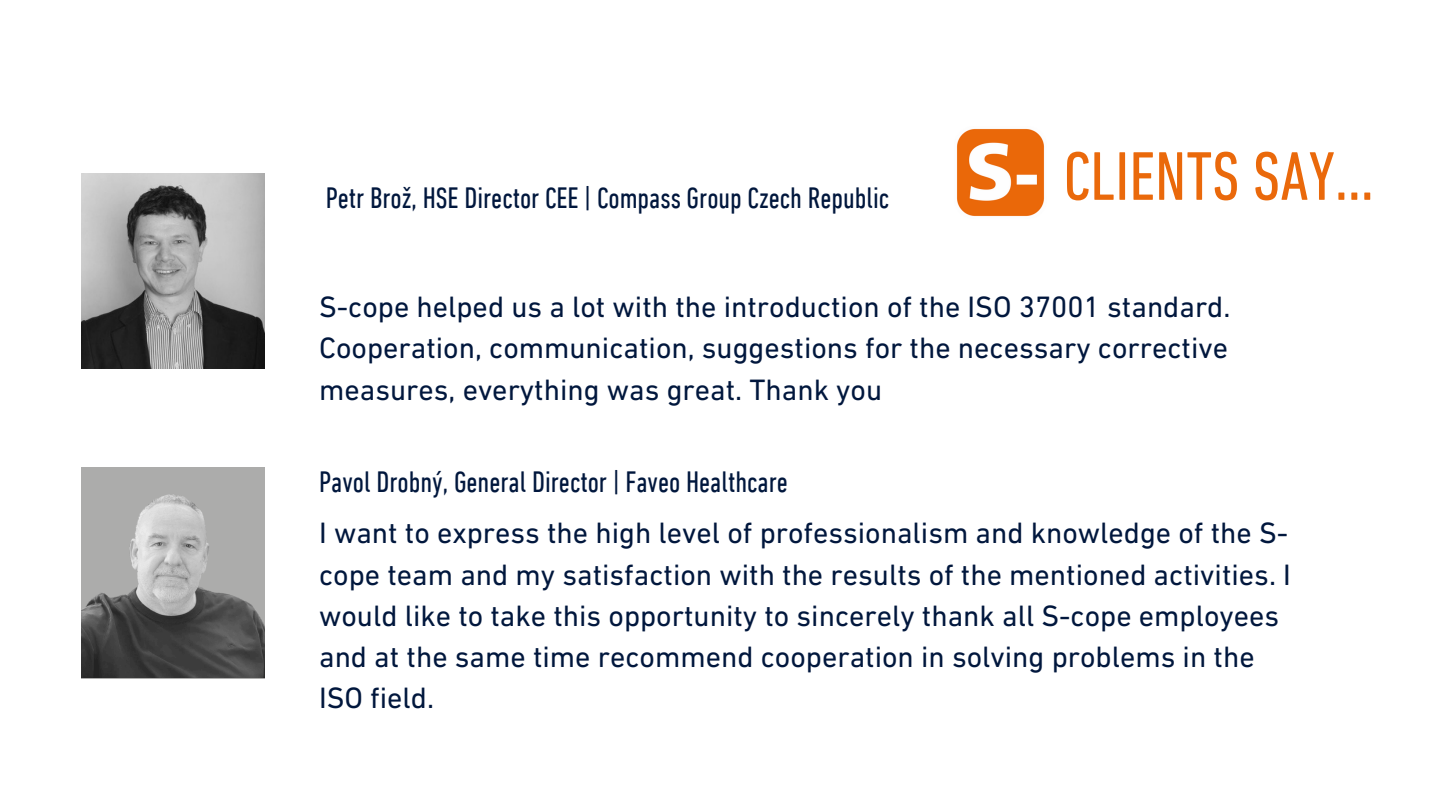
<style>
.page{position:relative;width:1440px;height:810px;background:#fff}
.page>*{position:absolute;margin:0;border:0;box-sizing:border-box;transform-origin:0 0}
.t1{font:condensed 70px "DIN Next LT Pro";color:#ea690b}
.t2{font:30px/41.2px "DIN Next LT Pro";color:#01173d}
.t3{font:condensed 30px "DIN Next LT Pro";color:#01173d}
</style>
<div class="page">
<img style="left:81px;top:173px;width:184px;height:196px">
<img style="left:81px;top:469px;width:184px;height:208px">
<img style="left:957px;top:128px;width:87px;height:89px">
<p class="t3" style="left:326px;top:186px;width:565px">Petr Brož, HSE Director CEE | Compass Group Czech Republic</p>
<p class="t1" style="left:1064px;top:147px;width:312px">CLIENTS SAY...</p>
<h1 class="t2" style="left:319px;top:289px;width:913px;text-align:justify">S-cope helped us a lot with the introduction of the ISO 37001 standard.<br>Cooperation, communication, suggestions for the necessary corrective measures, everything was great. Thank you</h1>
<p class="t3" style="left:319px;top:470px;width:470px">Pavol Drobný, General Director | Faveo Healthcare</p>
<p class="t2" style="left:319px;top:515px;width:973px">I want to express the high level of professionalism and knowledge of the S&shy;cope team and my satisfaction with the results of the mentioned activities. I would like to take this opportunity to sincerely thank all S-cope employees and at the same time recommend cooperation in solving problems in the ISO field.</p>
</div>
